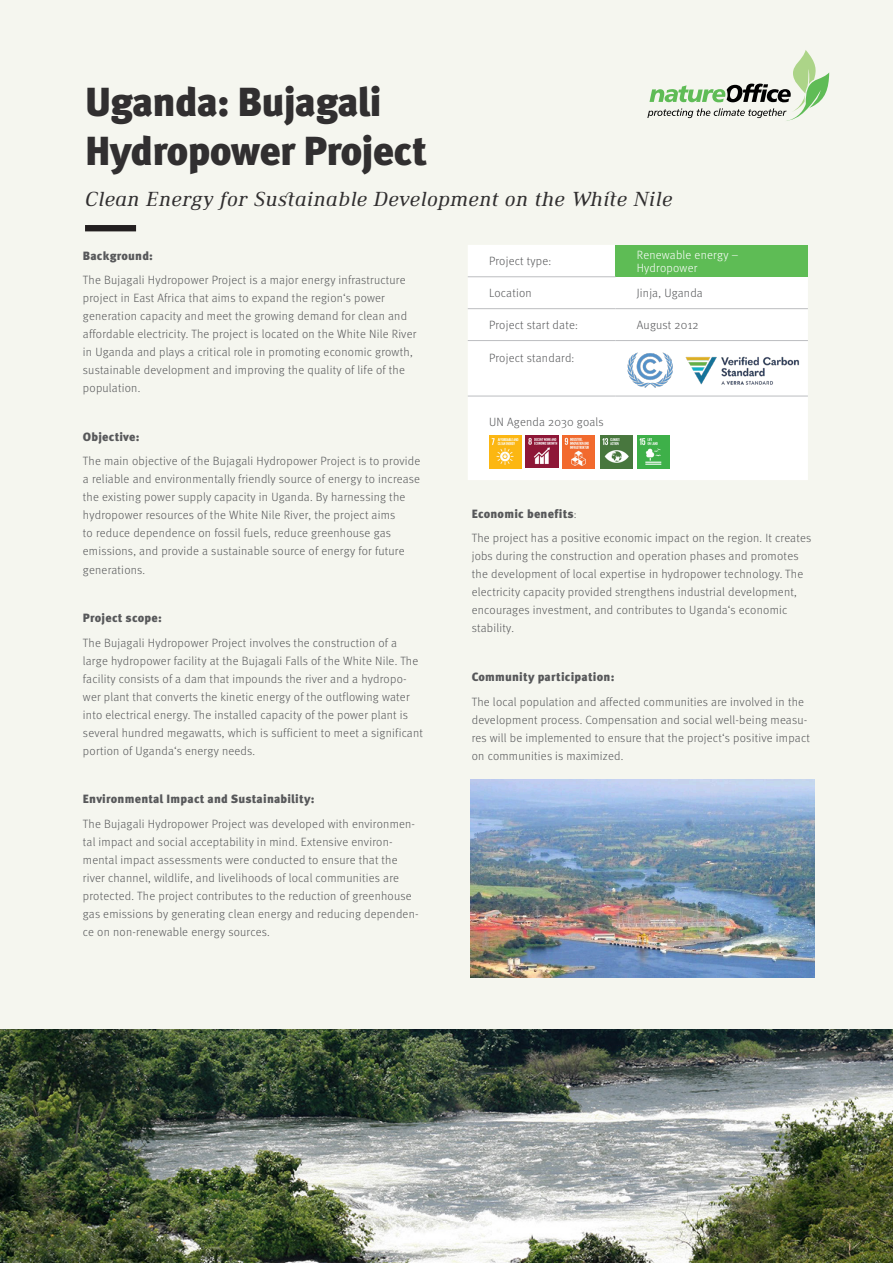
<style>
.page{position:relative;width:893px;height:1263px;background:#f5f6ef}
.page>*{position:absolute;margin:0;border:0;box-sizing:border-box;transform-origin:0 0}
.Headline_Thema{font:900 40.5px/49.5px "Meta Pro";letter-spacing:-.02em;color:#312f30}
.Subline_Ort{font:italic 21px "Ethos";letter-spacing:.02em;color:#312f30}
.Copy_1a_Aufzählung{font:300 12px/18px "Meta Pro";letter-spacing:.02em;color:#57585a}
.Copy_1a_Aufzählung-2{font:900 12px "Meta Pro";letter-spacing:.02em;color:#57585a}
.Copy_1a{font:300 12px "Meta Pro";letter-spacing:.02em;color:#57585a}
.Copy_1a-2{font:300 12px/13.5px "Meta Pro";letter-spacing:.02em;color:#fff}
.s1{font-weight:300}
</style>
<div class="page">
<img style="left:0;top:1029px;width:893px;height:234px">
<div style="left:468px;top:245px;width:340px;height:235px;background:#fff"></div>
<div style="left:615px;top:245px;width:193px;height:32px;background:#5ebc55"></div>
<hr style="left:468px;top:276px;width:147px;height:1px;background:#bcbdc0">
<hr style="left:468px;top:308px;width:147px;height:1px;background:#bcbdc0">
<hr style="left:615px;top:308px;width:193px;height:1px;background:#bcbdc0">
<hr style="left:468px;top:340px;width:147px;height:1px;background:#bcbdc0">
<hr style="left:615px;top:340px;width:193px;height:1px;background:#bcbdc0">
<hr style="left:468px;top:396px;width:147px;height:1px;background:#bcbdc0">
<hr style="left:615px;top:396px;width:193px;height:1px;background:#bcbdc0">
<div style="left:85px;top:225px;width:51px;height:6px;background:#231f20"></div>
<svg style="left:647px;top:50px;width:182px;height:71px"></svg>
<img style="left:600px;top:436px;width:33px;height:32px">
<img style="left:526px;top:436px;width:32px;height:32px">
<img style="left:489px;top:436px;width:32px;height:32px">
<img style="left:563px;top:436px;width:32px;height:32px">
<img style="left:638px;top:436px;width:32px;height:32px">
<img style="left:622px;top:349px;width:58px;height:42px">
<img style="left:471px;top:779px;width:343px;height:198px">
<img style="left:682px;top:339px;width:119px;height:62px">
<p class="Headline_Thema" style="left:85px;top:75px;width:344px">Uganda: Bujagali<br>Hydropower Project</p>
<p class="Subline_Ort" style="left:85px;top:186px;width:589px">Clean Energy for Sustainable Development on the White Nile</p>
<p class="Copy_1a_Aufzählung-2" style="left:83px;top:246px;width:72px">Background:</p>
<p class="Copy_1a_Aufzählung" style="left:83px;top:271px;width:335px">The Bujagali Hydropower Project is a major energy infrastructure project in East Africa that aims to expand the region‘s power generation capacity and meet the growing demand for clean and affordable electricity. The project is located on the White Nile River in Uganda and plays a critical role in promoting economic growth, sustainable development and improving the quality of life of the population.</p>
<p class="Copy_1a_Aufzählung-2" style="left:83px;top:427px;width:58px">Objective:</p>
<p class="Copy_1a_Aufzählung" style="left:83px;top:452px;width:339px">The main objective of the Bujagali Hydropower Project is to provide a reliable and environmentally friendly source of energy to increase the existing power supply capacity in Uganda. By harnessing the hydropower resources of the White Nile River, the project aims<br>to reduce dependence on fossil fuels, reduce greenhouse gas emissions, and provide a sustainable source of energy for future generations.</p>
<p class="Copy_1a_Aufzählung-2" style="left:83px;top:608px;width:81px">Project scope:</p>
<p class="Copy_1a_Aufzählung" style="left:83px;top:633px;width:342px">The Bujagali Hydropower Project involves the construction of a large hydropower facility at the Bujagali Falls of the White Nile. The facility consists of a dam that impounds the river and a hydropo&shy;wer plant that converts the kinetic energy of the outflowing water into electrical energy. The installed capacity of the power plant is several hundred megawatts, which is sufficient to meet a significant portion of Uganda‘s energy needs.</p>
<p class="Copy_1a_Aufzählung-2" style="left:83px;top:790px;width:233px">Environmental Impact and Sustainability:</p>
<p class="Copy_1a_Aufzählung" style="left:83px;top:814px;width:337px">The Bujagali Hydropower Project was developed with environmen&shy;tal impact and social acceptability in mind. Extensive environ&shy;mental impact assessments were conducted to ensure that the river channel, wildlife, and livelihoods of local communities are protected. The project contributes to the reduction of greenhouse gas emissions by generating clean energy and reducing dependen&shy;ce on non-renewable energy sources.</p>
<p class="Copy_1a" style="left:489px;top:252px;width:64px">Project type:</p>
<p class="Copy_1a-2" style="left:637px;top:247px;width:103px">Renewable energy –<br>Hydropower</p>
<p class="Copy_1a" style="left:489px;top:284px;width:44px">Location</p>
<p class="Copy_1a" style="left:637px;top:284px;width:68px">Jinja, Uganda</p>
<p class="Copy_1a" style="left:489px;top:316px;width:90px">Project start date:</p>
<p class="Copy_1a" style="left:637px;top:316px;width:63px">August 2012</p>
<p class="Copy_1a" style="left:489px;top:350px;width:87px">Project standard:</p>
<p class="Copy_1a" style="left:489px;top:413px;width:116px">UN Agenda 2030 goals</p>
<p class="Copy_1a_Aufzählung-2" style="left:472px;top:504px;width:106px">Economic benefits<span class="s1">:</span></p>
<p class="Copy_1a_Aufzählung" style="left:472px;top:529px;width:341px">The project has a positive economic impact on the region. It creates jobs during the construction and operation phases and promotes the development of local expertise in hydropower technology. The electricity capacity provided strengthens industrial development, encourages investment, and contributes to Uganda‘s economic stability.</p>
<p class="Copy_1a_Aufzählung-2" style="left:472px;top:667px;width:144px">Community participation:</p>
<p class="Copy_1a_Aufzählung" style="left:472px;top:692px;width:340px">The local population and affected communities are involved in the development process. Compensation and social well-being measu&shy;res will be implemented to ensure that the project‘s positive impact on communities is maximized.</p>
</div>
